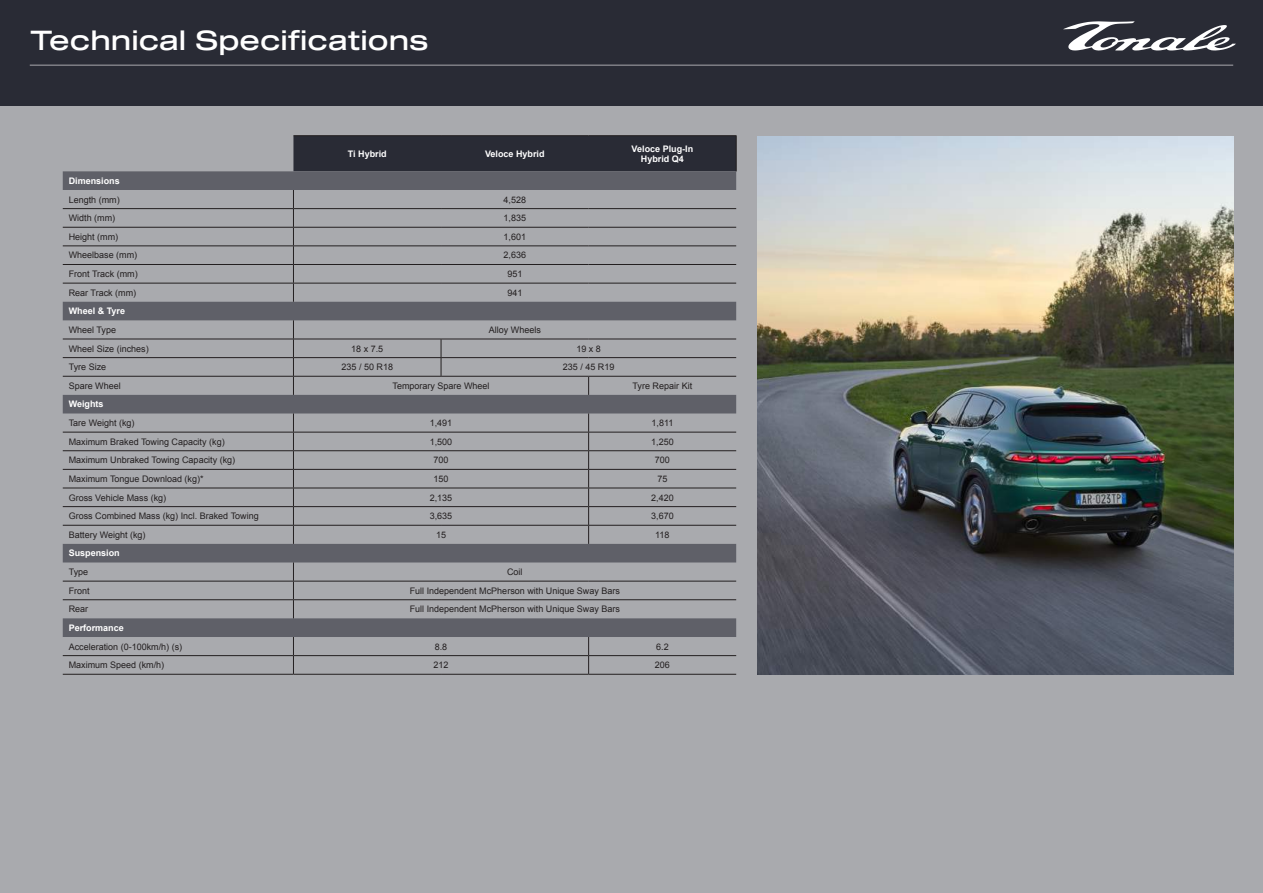
<style>
.page{position:relative;width:1263px;height:893px;background:#292b35}
.page>*{position:absolute;margin:0;border:0;box-sizing:border-box;transform-origin:0 0}
.t1{font:27px "Sequel 100 Black 45";color:#fff}
.t2{font:9px "Arial";color:#231f20}
.t3{font:700 9px/10.5px "Arial";color:#fff;text-align:center}
</style>
<div class="page">
<div style="left:0;top:106px;width:1263px;height:787px;background:#a9aaae"></div>
<svg style="left:1063px;top:21px;width:173px;height:30px"></svg>
<div style="left:293px;top:136px;width:443px;height:35px;background:#292b35"></div>
<svg style="left:63px;top:171px;width:673px;height:466px"></svg>
<hr style="left:293px;top:135px;width:148px;height:1px;background:#231f20">
<hr style="left:441px;top:135px;width:148px;height:1px;background:#231f20">
<hr style="left:589px;top:135px;width:147px;height:1px;background:#231f20">
<hr style="left:736px;top:136px;width:1px;height:35px;background:#231f20">
<hr style="left:63px;top:208px;width:230px;height:1px;background:#231f20">
<hr style="left:293px;top:208px;width:148px;height:1px;background:#231f20">
<hr style="left:441px;top:208px;width:148px;height:1px;background:#231f20">
<hr style="left:589px;top:208px;width:147px;height:1px;background:#231f20">
<hr style="left:63px;top:227px;width:230px;height:1px;background:#231f20">
<hr style="left:293px;top:227px;width:148px;height:1px;background:#231f20">
<hr style="left:441px;top:227px;width:148px;height:1px;background:#231f20">
<hr style="left:589px;top:227px;width:147px;height:1px;background:#231f20">
<hr style="left:63px;top:245px;width:230px;height:1px;background:#231f20">
<hr style="left:293px;top:245px;width:148px;height:1px;background:#231f20">
<hr style="left:441px;top:245px;width:148px;height:1px;background:#231f20">
<hr style="left:589px;top:245px;width:147px;height:1px;background:#231f20">
<hr style="left:63px;top:264px;width:230px;height:1px;background:#231f20">
<hr style="left:293px;top:264px;width:148px;height:1px;background:#231f20">
<hr style="left:441px;top:264px;width:148px;height:1px;background:#231f20">
<hr style="left:589px;top:264px;width:147px;height:1px;background:#231f20">
<hr style="left:63px;top:283px;width:230px;height:1px;background:#231f20">
<hr style="left:293px;top:283px;width:148px;height:1px;background:#231f20">
<svg style="left:293px;top:190px;width:1px;height:112px"></svg>
<hr style="left:441px;top:283px;width:148px;height:1px;background:#231f20">
<hr style="left:589px;top:283px;width:147px;height:1px;background:#231f20">
<hr style="left:63px;top:339px;width:230px;height:1px;background:#231f20">
<hr style="left:293px;top:339px;width:148px;height:1px;background:#231f20">
<hr style="left:441px;top:339px;width:148px;height:1px;background:#231f20">
<hr style="left:589px;top:339px;width:147px;height:1px;background:#231f20">
<hr style="left:63px;top:357px;width:230px;height:1px;background:#231f20">
<hr style="left:293px;top:357px;width:148px;height:1px;background:#231f20">
<hr style="left:441px;top:357px;width:148px;height:1px;background:#231f20">
<svg style="left:441px;top:339px;width:1px;height:37px"></svg>
<hr style="left:589px;top:357px;width:147px;height:1px;background:#231f20">
<hr style="left:63px;top:376px;width:230px;height:1px;background:#231f20">
<hr style="left:293px;top:376px;width:148px;height:1px;background:#231f20">
<svg style="left:293px;top:320px;width:1px;height:75px"></svg>
<hr style="left:441px;top:376px;width:148px;height:1px;background:#231f20">
<hr style="left:589px;top:376px;width:147px;height:1px;background:#231f20">
<svg style="left:588px;top:377px;width:1px;height:18px"></svg>
<hr style="left:63px;top:432px;width:230px;height:1px;background:#231f20">
<hr style="left:293px;top:432px;width:148px;height:1px;background:#231f20">
<hr style="left:441px;top:432px;width:148px;height:1px;background:#231f20">
<hr style="left:589px;top:432px;width:147px;height:1px;background:#231f20">
<hr style="left:63px;top:450px;width:230px;height:1px;background:#231f20">
<hr style="left:293px;top:450px;width:148px;height:1px;background:#231f20">
<hr style="left:441px;top:450px;width:148px;height:1px;background:#231f20">
<hr style="left:589px;top:450px;width:147px;height:1px;background:#231f20">
<hr style="left:63px;top:469px;width:230px;height:1px;background:#231f20">
<hr style="left:293px;top:469px;width:148px;height:1px;background:#231f20">
<hr style="left:441px;top:469px;width:148px;height:1px;background:#231f20">
<hr style="left:589px;top:469px;width:147px;height:1px;background:#231f20">
<hr style="left:63px;top:488px;width:230px;height:1px;background:#231f20">
<hr style="left:293px;top:488px;width:148px;height:1px;background:#231f20">
<hr style="left:441px;top:488px;width:148px;height:1px;background:#231f20">
<hr style="left:589px;top:488px;width:147px;height:1px;background:#231f20">
<hr style="left:63px;top:506px;width:230px;height:1px;background:#231f20">
<hr style="left:293px;top:506px;width:148px;height:1px;background:#231f20">
<hr style="left:441px;top:506px;width:148px;height:1px;background:#231f20">
<hr style="left:589px;top:506px;width:147px;height:1px;background:#231f20">
<hr style="left:63px;top:525px;width:230px;height:1px;background:#231f20">
<hr style="left:293px;top:525px;width:148px;height:1px;background:#231f20">
<svg style="left:293px;top:413px;width:1px;height:131px"></svg>
<hr style="left:441px;top:525px;width:148px;height:1px;background:#231f20">
<hr style="left:589px;top:525px;width:147px;height:1px;background:#231f20">
<svg style="left:588px;top:413px;width:1px;height:131px"></svg>
<hr style="left:63px;top:581px;width:230px;height:1px;background:#231f20">
<hr style="left:293px;top:581px;width:148px;height:1px;background:#231f20">
<hr style="left:441px;top:581px;width:148px;height:1px;background:#231f20">
<hr style="left:589px;top:581px;width:147px;height:1px;background:#231f20">
<hr style="left:63px;top:599px;width:230px;height:1px;background:#231f20">
<hr style="left:293px;top:599px;width:148px;height:1px;background:#231f20">
<svg style="left:293px;top:562px;width:1px;height:56px"></svg>
<hr style="left:441px;top:599px;width:148px;height:1px;background:#231f20">
<hr style="left:589px;top:599px;width:147px;height:1px;background:#231f20">
<hr style="left:63px;top:655px;width:230px;height:1px;background:#231f20">
<hr style="left:293px;top:655px;width:148px;height:1px;background:#231f20">
<svg style="left:293px;top:637px;width:1px;height:37px"></svg>
<hr style="left:441px;top:655px;width:148px;height:1px;background:#231f20">
<hr style="left:589px;top:655px;width:147px;height:1px;background:#231f20">
<svg style="left:588px;top:637px;width:1px;height:37px"></svg>
<hr style="left:63px;top:674px;width:230px;height:1px;background:#231f20">
<hr style="left:293px;top:674px;width:148px;height:1px;background:#231f20">
<hr style="left:441px;top:674px;width:148px;height:1px;background:#231f20">
<hr style="left:589px;top:674px;width:147px;height:1px;background:#231f20">
<hr style="left:30px;top:65px;width:1203px;height:1px;background:#9b9ba0">
<img style="left:757px;top:137px;width:476px;height:537px">
<h1 class="t1" style="left:30px;top:21px;width:400px">Technical Specifications</h1>
<p class="t3" style="left:348px;top:149px;width:40px">Ti Hybrid</p>
<p class="t3" style="left:485px;top:149px;width:61px">Veloce Hybrid</p>
<p class="t3" style="left:632px;top:143px;width:63px">Veloce Plug-In<br>Hybrid Q4</p>
<p class="t3" style="left:69px;top:176px;width:53px">Dimensions</p>
<p class="t2" style="left:69px;top:194px;width:53px">Length (mm)</p>
<p class="t2" style="left:504px;top:194px;width:24px">4,528</p>
<p class="t2" style="left:69px;top:212px;width:48px">Width (mm)</p>
<p class="t2" style="left:504px;top:212px;width:24px">1,835</p>
<p class="t2" style="left:69px;top:231px;width:51px">Height (mm)</p>
<p class="t2" style="left:504px;top:231px;width:24px">1,601</p>
<p class="t2" style="left:69px;top:249px;width:70px">Wheelbase (mm)</p>
<p class="t2" style="left:504px;top:249px;width:24px">2,636</p>
<p class="t2" style="left:69px;top:268px;width:71px">Front Track (mm)</p>
<p class="t2" style="left:507px;top:268px;width:17px">951</p>
<p class="t2" style="left:69px;top:287px;width:69px">Rear Track (mm)</p>
<p class="t2" style="left:507px;top:287px;width:17px">941</p>
<p class="t3" style="left:69px;top:306px;width:58px">Wheel &amp; Tyre</p>
<p class="t2" style="left:69px;top:324px;width:49px">Wheel Type</p>
<p class="t2" style="left:489px;top:324px;width:54px">Alloy Wheels</p>
<p class="t2" style="left:69px;top:343px;width:82px">Wheel Size (inches)</p>
<p class="t2" style="left:351px;top:343px;width:34px">18 x 7.5</p>
<p class="t2" style="left:576px;top:343px;width:26px">19 x 8</p>
<p class="t2" style="left:69px;top:361px;width:39px">Tyre Size</p>
<p class="t2" style="left:341px;top:361px;width:53px">235 / 50 R18</p>
<p class="t2" style="left:563px;top:361px;width:53px">235 / 45 R19</p>
<p class="t2" style="left:69px;top:380px;width:54px">Spare Wheel</p>
<p class="t2" style="left:392px;top:380px;width:99px">Temporary Spare Wheel</p>
<p class="t2" style="left:633px;top:380px;width:61px">Tyre Repair Kit</p>
<p class="t3" style="left:69px;top:399px;width:36px">Weights</p>
<p class="t2" style="left:69px;top:417px;width:67px">Tare Weight (kg)</p>
<p class="t2" style="left:430px;top:417px;width:24px">1,491</p>
<p class="t2" style="left:651px;top:417px;width:23px">1,811</p>
<p class="t2" style="left:69px;top:436px;width:157px">Maximum Braked Towing Capacity (kg)</p>
<p class="t2" style="left:430px;top:436px;width:24px">1,500</p>
<p class="t2" style="left:651px;top:436px;width:24px">1,250</p>
<p class="t2" style="left:69px;top:454px;width:168px">Maximum Unbraked Towing Capacity (kg)</p>
<p class="t2" style="left:433px;top:454px;width:17px">700</p>
<p class="t2" style="left:655px;top:454px;width:17px">700</p>
<p class="t2" style="left:69px;top:473px;width:136px">Maximum Tongue Download (kg)*</p>
<p class="t2" style="left:433px;top:473px;width:17px">150</p>
<p class="t2" style="left:657px;top:473px;width:12px">75</p>
<p class="t2" style="left:69px;top:491px;width:99px">Gross Vehicle Mass (kg)</p>
<p class="t2" style="left:430px;top:491px;width:24px">2,135</p>
<p class="t2" style="left:651px;top:491px;width:24px">2,420</p>
<p class="t2" style="left:69px;top:510px;width:191px">Gross Combined Mass (kg) Incl. Braked Towing</p>
<p class="t2" style="left:430px;top:510px;width:24px">3,635</p>
<p class="t2" style="left:651px;top:510px;width:24px">3,670</p>
<p class="t2" style="left:69px;top:529px;width:78px">Battery Weight (kg)</p>
<p class="t2" style="left:436px;top:529px;width:12px">15</p>
<p class="t2" style="left:655px;top:529px;width:16px">118</p>
<p class="t3" style="left:69px;top:548px;width:53px">Suspension</p>
<p class="t2" style="left:69px;top:566px;width:21px">Type</p>
<p class="t2" style="left:507px;top:566px;width:17px">Coil</p>
<p class="t2" style="left:69px;top:585px;width:23px">Front</p>
<p class="t2" style="left:410px;top:585px;width:212px">Full Independent McPherson with Unique Sway Bars</p>
<p class="t2" style="left:69px;top:603px;width:21px">Rear</p>
<p class="t2" style="left:410px;top:603px;width:212px">Full Independent McPherson with Unique Sway Bars</p>
<p class="t3" style="left:69px;top:623px;width:57px">Performance</p>
<p class="t2" style="left:69px;top:640px;width:115px">Acceleration (0-100km/h) (s)</p>
<p class="t2" style="left:435px;top:640px;width:14px">8.8</p>
<p class="t2" style="left:656px;top:640px;width:14px">6.2</p>
<p class="t2" style="left:69px;top:659px;width:97px">Maximum Speed (km/h)</p>
<p class="t2" style="left:433px;top:659px;width:17px">212</p>
<p class="t2" style="left:655px;top:659px;width:17px">206</p>
</div>
